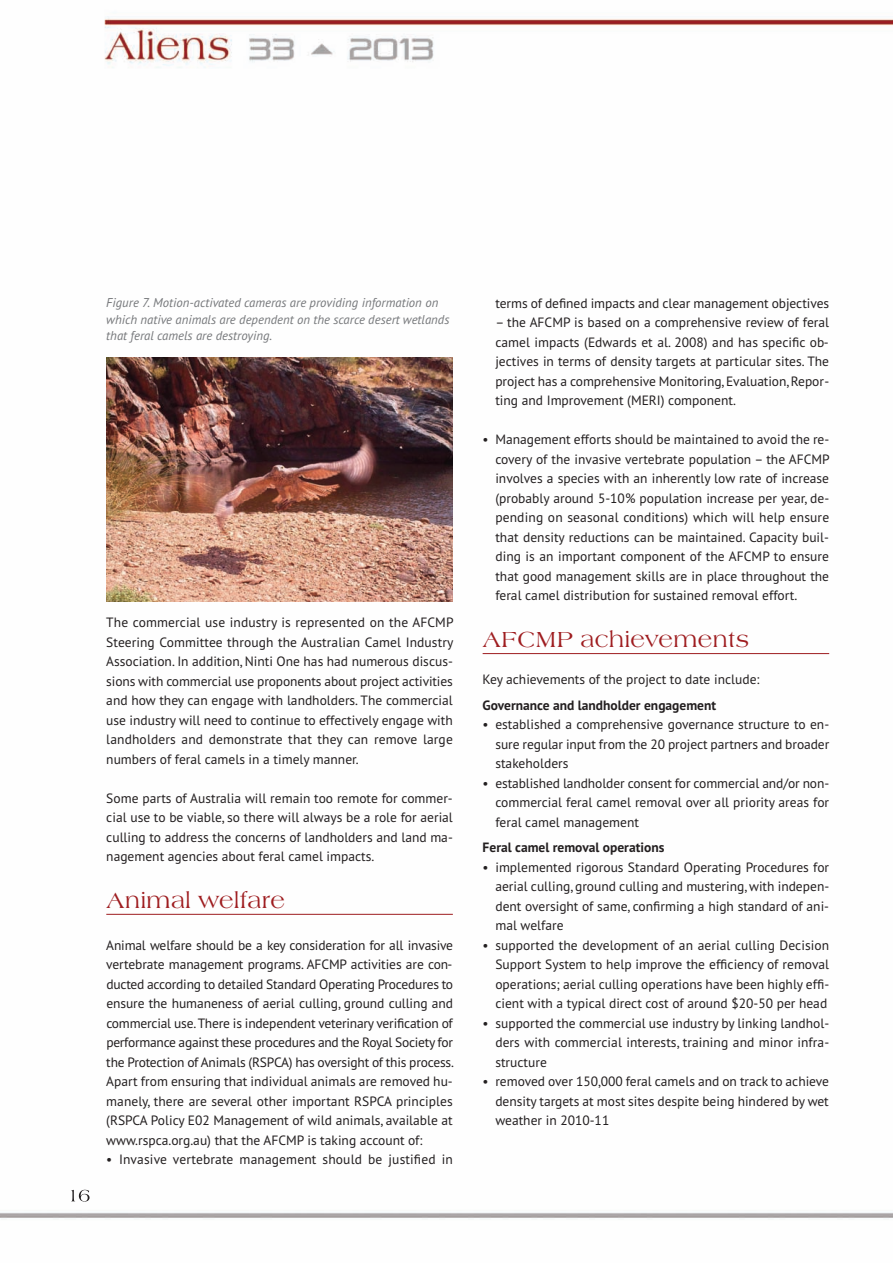
<style>
.page{position:relative;width:893px;height:1263px;background:#fff}
.page>*{position:absolute;margin:0;border:0;box-sizing:border-box;transform-origin:0 0}
.t1{font:22.5px "URW Americana T";color:#9e1c1f}
.t2{font:13.5px/19.5px "PT Sans";color:#231f20;text-align:justify}
.t3{font:700 13.5px "PT Sans";color:#231f20}
.t4{font:italic 12.75px/16.5px "PT Sans";color:#76787b}
</style>
<div class="page">
<img style="left:0;top:16px;width:893px;height:1202px">
<hr style="left:106px;top:914px;width:347px;height:1px;background:#9e1c1f">
<hr style="left:483px;top:653px;width:346px;height:1px;background:#9e1c1f">
<img style="left:71px;top:1190px;width:19px;height:11px">
<img style="left:107px;top:357px;width:346px;height:245px">
<p class="t4" style="left:106px;top:294px;width:345px">Figure 7. Motion-activated cameras are providing information on which native animals are dependent on the scarce desert wetlands that feral camels are destroying.</p>
<p class="t2" style="left:106px;top:612px;width:349px">The commercial use industry is represented on the AFCMP Steering Committee through the Australian Camel Industry Association. In addition, Ninti One has had numerous discus&shy;sions with commercial use proponents about project activities and how they can engage with landholders. The commercial use industry will need to continue to effectively engage with landholders and demonstrate that they can remove large numbers of feral camels in a timely manner.</p>
<p class="t2" style="left:106px;top:788px;width:348px">Some parts of Australia will remain too remote for commer&shy;cial use to be viable, so there will always be a role for aerial culling to address the concerns of landholders and land ma&shy;nagement agencies about feral camel impacts.</p>
<h1 class="t1" style="left:106px;top:887px;width:180px">Animal welfare</h1>
<p class="t2" style="left:106px;top:935px;width:349px">Animal welfare should be a key consideration for all invasive vertebrate management programs. AFCMP activities are con&shy;ducted according to detailed Standard Operating Procedures to ensure the humaneness of aerial culling, ground culling and commercial use. There is independent veterinary verification of performance against these procedures and the Royal Society for the Protection of Animals (RSPCA) has oversight of this process.<br>Apart from ensuring that individual animals are removed hu&shy;manely, there are several other important RSPCA principles (RSPCA Policy E02 Management of wild animals, available at www.rspca.org.au) that the AFCMP is taking account of:</p>
<p class="t2" style="left:106px;top:1149px;width:348px">• Invasive vertebrate management should be justified in</p>
<p class="t2" style="left:495px;top:293px;width:335px">terms of defined impacts and clear management objectives</p>
<p class="t2" style="left:495px;top:312px;width:335px">– the AFCMP is based on a comprehensive review of feral camel impacts (Edwards et al. 2008) and has specific ob&shy;jectives in terms of density targets at particular sites. The project has a comprehensive Monitoring, Evaluation, Repor&shy;ting and Improvement (MERI) component.</p>
<p class="t2" style="left:495px;top:429px;width:336px;text-indent:-13px">• Management efforts should be maintained to avoid the re&shy;covery of the invasive vertebrate population – the AFCMP involves a species with an inherently low rate of increase (probably around 5-10% population increase per year, de&shy;pending on seasonal conditions) which will help ensure that density reductions can be maintained. Capacity buil&shy;ding is an important component of the AFCMP to ensure that good management skills are in place throughout the feral camel distribution for sustained removal effort.</p>
<h1 class="t1" style="left:483px;top:626px;width:268px">AFCMP achievements</h1>
<p class="t2" style="left:483px;top:669px;width:278px">Key achievements of the project to date include:</p>
<p class="t3" style="left:483px;top:696px;width:235px">Governance and landholder engagement</p>
<p class="t2" style="left:495px;top:714px;width:335px;text-indent:-13px">• established a comprehensive governance structure to en&shy;sure regular input from the 20 project partners and broader stakeholders</p>
<p class="t2" style="left:495px;top:773px;width:335px;text-indent:-13px">• established landholder consent for commercial and/or non&shy;commercial feral camel removal over all priority areas for feral camel management</p>
<p class="t3" style="left:483px;top:839px;width:183px">Feral camel removal operations</p>
<p class="t2" style="left:495px;top:857px;width:335px;text-indent:-13px">• implemented rigorous Standard Operating Procedures for aerial culling, ground culling and mustering, with indepen&shy;dent oversight of same, confirming a high standard of ani&shy;mal welfare</p>
<p class="t2" style="left:495px;top:935px;width:335px;text-indent:-13px">• supported the development of an aerial culling Decision Support System to help improve the efficiency of removal operations; aerial culling operations have been highly effi&shy;cient with a typical direct cost of around $20-50 per head</p>
<p class="t2" style="left:495px;top:1013px;width:335px;text-indent:-13px">• supported the commercial use industry by linking landhol&shy;ders with commercial interests, training and minor infra&shy;structure</p>
<p class="t2" style="left:495px;top:1071px;width:335px;text-indent:-13px">• removed over 150,000 feral camels and on track to achieve density targets at most sites despite being hindered by wet weather in 2010-11</p>
</div>
